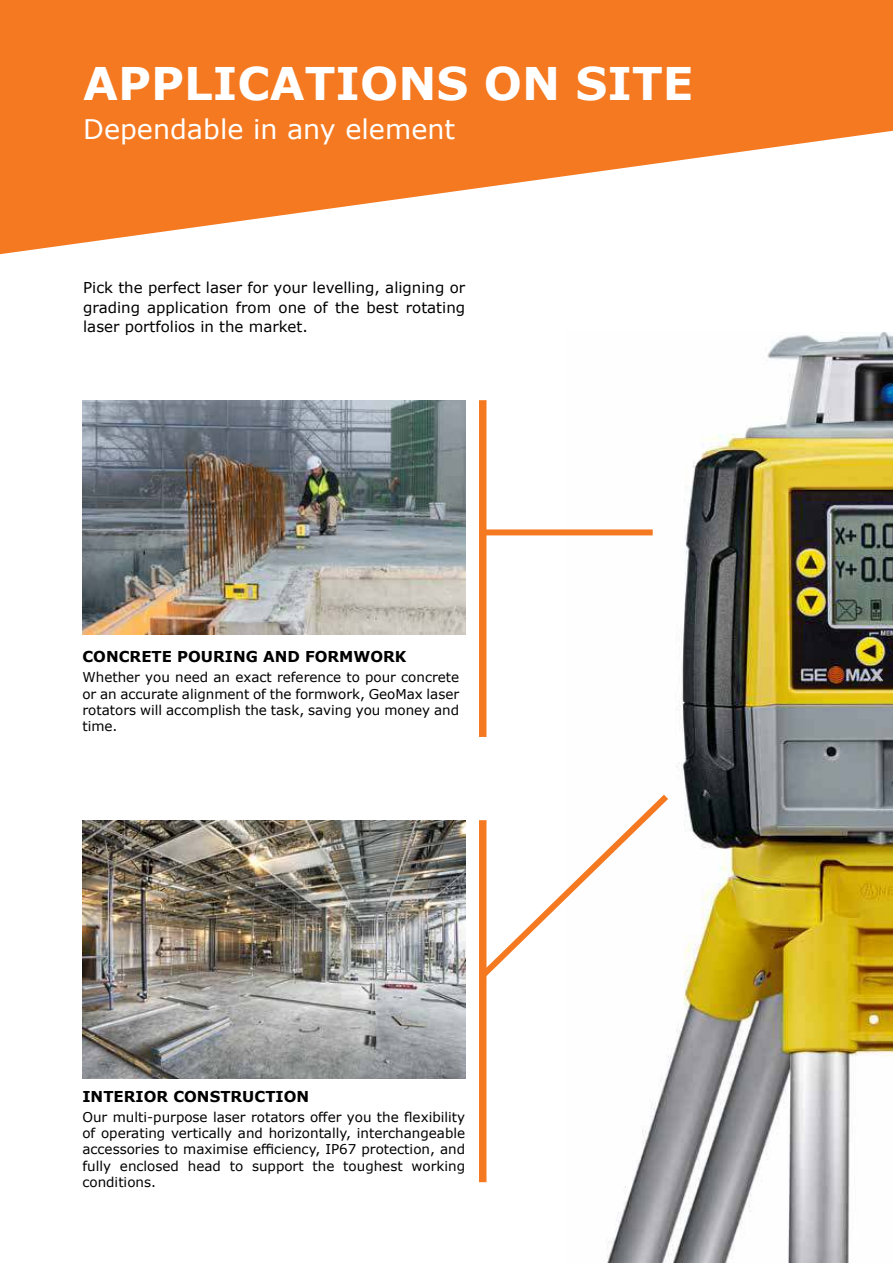
<style>
.page{position:relative;width:893px;height:1263px;background:#fff}
.page>*{position:absolute;margin:0;border:0;box-sizing:border-box;transform-origin:0 0}
.t1{font:700 45px "Verdana";color:#fff}
.t2{font:27px "Verdana";color:#fff}
.t3{font:15px/19.5px "Verdana";color:#000;text-align:justify}
.t4{font:700 15px "Verdana";color:#000}
.t5{font:13.5px/16.2px "Verdana";color:#000;text-align:justify}
</style>
<div class="page">
<svg style="left:0;top:0;width:893px;height:254px;fill:#f47920"></svg>
<img style="left:82px;top:400px;width:383px;height:234px">
<img style="left:82px;top:820px;width:383px;height:258px">
<img style="left:565px;top:332px;width:328px;height:931px">
<div style="left:479px;top:400px;width:7px;height:337px;background:#f47920"></div>
<div style="left:479px;top:820px;width:7px;height:362px;background:#f47920"></div>
<div style="left:483px;top:529px;width:170px;height:6px;background:#f47920"></div>
<svg style="left:479px;top:788px;width:195px;height:195px"></svg>
<h1 class="t1" style="left:83px;top:66px;width:612px">APPLICATIONS ON SITE</h1>
<h2 class="t2" style="left:83px;top:111px;width:373px">Dependable in any element</h2>
<p class="t3" style="left:83px;top:278px;width:383px">Pick the perfect laser for your levelling, aligning or grading application from one of the best rotating laser portfolios in the market.</p>
<p class="t4" style="left:82px;top:650px;width:325px">CONCRETE POURING AND FORMWORK</p>
<p class="t5" style="left:82px;top:669px;width:378px">Whether you need an exact reference to pour concrete or an accurate alignment of the formwork, GeoMax laser rotators will accomplish the task, saving you money and time.</p>
<p class="t4" style="left:82px;top:1090px;width:228px">INTERIOR CONSTRUCTION</p>
<p class="t5" style="left:82px;top:1109px;width:384px">Our multi-purpose laser rotators offer you the flexibility of operating vertically and horizontally, interchangeable accessories to maximise efficiency, IP67 protection, and fully enclosed head to support the toughest working conditions.</p>
</div>
